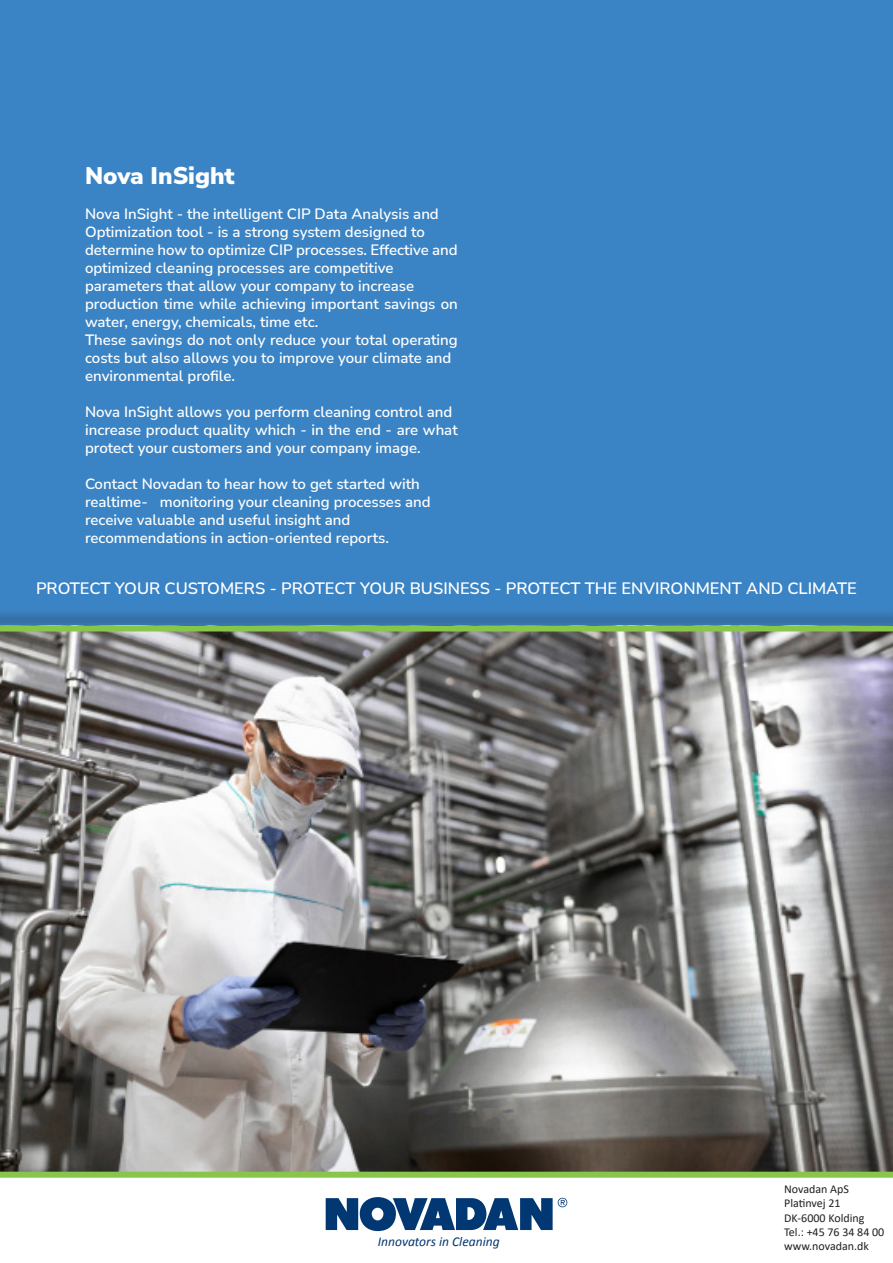
<style>
.page{position:relative;width:893px;height:1263px;background:#fff}
.page>*{position:absolute;margin:0;border:0;box-sizing:border-box;transform-origin:0 0}
.t1{font:900 24px "Nunito Sans";color:#fff}
.t2{font:600 16.5px "Nunito Sans";color:#fff}
.t3{font:600 15px/18px "Nunito Sans";color:#fff}
.t4{font:italic 13.5px "Calibri";color:#013874}
.t5{font:12px "Calibri";color:#231f20}
</style>
<div class="page">
<div style="left:0;top:0;width:893px;height:624px;background:#3a83c4"></div>
<img style="left:0;top:631px;width:893px;height:541px">
<svg style="left:326px;top:1197px;width:241px;height:34px"></svg>
<div style="left:0;top:609px;width:893px;height:22px;background:#231f20;opacity:.35"></div>
<div style="left:0;top:625px;width:893px;height:6px;background:#88c64b"></div>
<div style="left:0;top:1172px;width:893px;height:6px;background:#88c64b"></div>
<p class="t1" style="left:85px;top:158px;width:151px">Nova InSight</p>
<p class="t3" style="left:85px;top:204px;width:355px">Nova InSight - the intelligent CIP Data Analysis and</p>
<p class="t3" style="left:85px;top:222px;width:342px">Optimization tool - is a strong system designed to</p>
<p class="t3" style="left:85px;top:240px;width:374px">determine how to optimize CIP processes. Effective and optimized cleaning processes are competitive</p>
<p class="t3" style="left:85px;top:276px;width:331px">parameters that allow your company to increase</p>
<p class="t3" style="left:85px;top:294px;width:374px">production time while achieving important savings on water, energy, chemicals, time etc.</p>
<p class="t3" style="left:85px;top:330px;width:374px">These savings do not only reduce your total operating costs but also allows you to improve your climate and</p>
<p class="t3" style="left:85px;top:366px;width:152px">environmental profile.</p>
<p class="t3" style="left:85px;top:402px;width:369px">Nova InSight allows you perform cleaning control and</p>
<p class="t3" style="left:85px;top:420px;width:374px">increase product quality which - in the end - are what protect your customers and your company image.</p>
<p class="t3" style="left:85px;top:474px;width:336px">Contact Novadan to hear how to get started with</p>
<p class="t3" style="left:85px;top:492px;width:347px">realtime- monitoring your cleaning processes and</p>
<p class="t3" style="left:85px;top:510px;width:267px">receive valuable and useful insight and</p>
<p class="t3" style="left:85px;top:528px;width:305px">recommendations in action-oriented reports.</p>
<p class="t2" style="left:36px;top:576px;width:822px">PROTECT YOUR CUSTOMERS - PROTECT YOUR BUSINESS - PROTECT THE ENVIRONMENT AND CLIMATE</p>
<p class="t4" style="left:378px;top:1233px;width:123px">Innovators in Cleaning</p>
<p class="t5" style="left:784px;top:1180px;width:66px">Novadan ApS</p>
<p class="t5" style="left:784px;top:1195px;width:58px">Platinvej 21</p>
<p class="t5" style="left:784px;top:1209px;width:82px">DK-6000 Kolding</p>
<p class="t5" style="left:784px;top:1224px;width:102px">Tel.: +45 76 34 84 00</p>
<p class="t5" style="left:784px;top:1238px;width:86px">www.novadan.dk</p>
</div>
